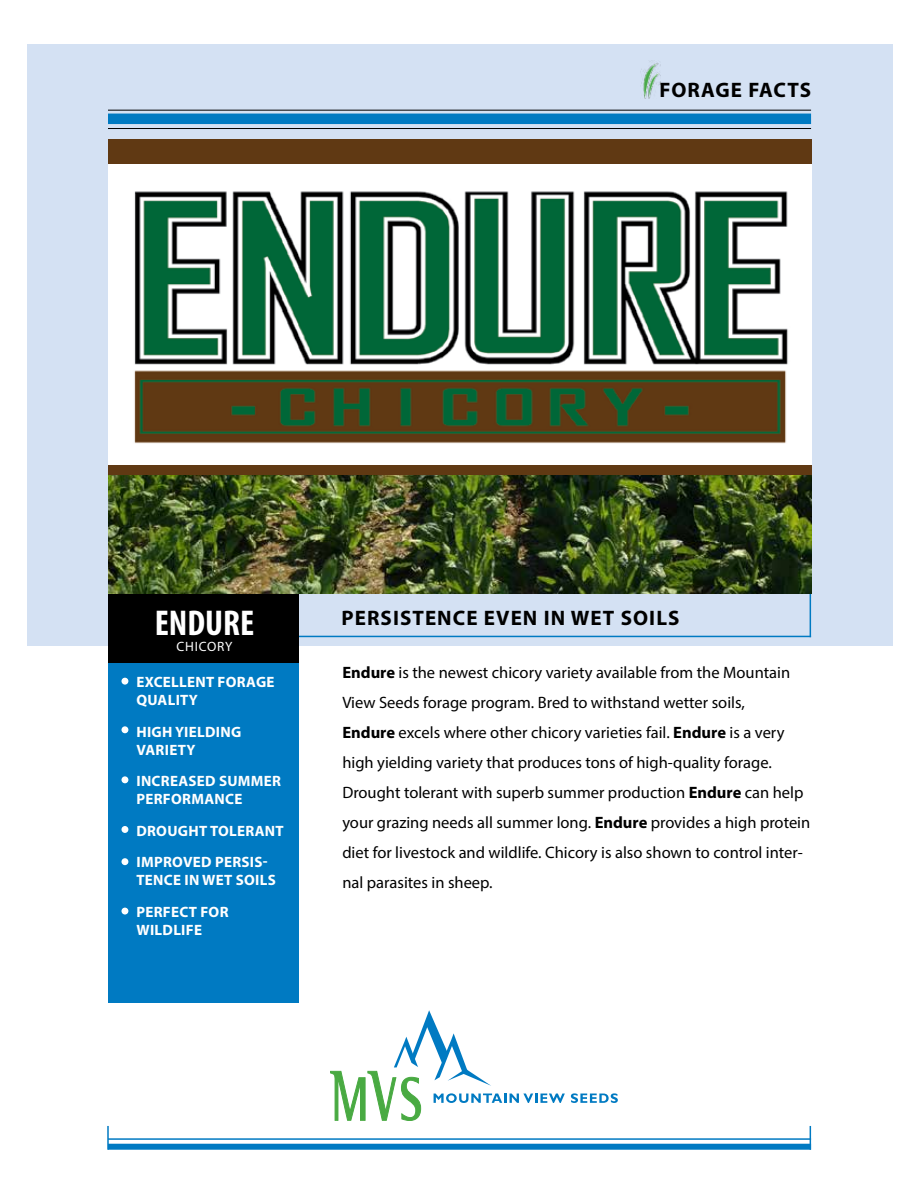
<style>
.page{position:relative;width:918px;height:1188px;background:#fff}
.page>*{position:absolute;margin:0;border:0;box-sizing:border-box;transform-origin:0 0}
.t1{font:700 condensed 36px "Myriad Pro";color:#fff}
.t2{font:700 21px "Myriad Pro";letter-spacing:.05em;color:#000}
.t3{font:16.5px/30px "Myriad Pro";color:#000}
.t4{font:700 15px/18px "Myriad Pro";letter-spacing:.02em;color:#fff}
.t5{font:13.5px "Myriad Pro";letter-spacing:.06em;color:#fff}
.s1{font-weight:700}
</style>
<div class="page">
<div style="left:27px;top:44px;width:865px;height:602px;background:#d4e1f3"></div>
<svg style="left:571px;top:1093px;width:47px;height:10px"></svg>
<svg style="left:330px;top:1010px;width:235px;height:111px"></svg>
<div style="left:108px;top:162px;width:703px;height:308px;background:#fff"></div>
<div style="left:108px;top:139px;width:703px;height:25px;background:#603913"></div>
<div style="left:108px;top:465px;width:703px;height:11px;background:#603913"></div>
<hr style="left:290px;top:636px;width:521px;height:1px;background:#007ac2">
<hr style="left:810px;top:590px;width:1px;height:47px;background:#007ac2">
<div style="left:108px;top:594px;width:190px;height:69px;background:#000"></div>
<div style="left:108px;top:663px;width:190px;height:339px;background:#007ac2"></div>
<hr style="left:108px;top:110px;width:703px;height:1px;background:#000">
<hr style="left:108px;top:128px;width:703px;height:1px;background:#000">
<div style="left:108px;top:114px;width:703px;height:10px;background:#007ac2"></div>
<img style="left:134px;top:191px;width:654px;height:253px">
<div style="left:108px;top:1144px;width:703px;height:6px;background:#007ac2"></div>
<hr style="left:108px;top:1138px;width:703px;height:2px;background:#007ac2">
<hr style="left:107px;top:1126px;width:2px;height:24px;background:#007ac2">
<svg style="left:810px;top:1126px;width:1px;height:24px"></svg>
<div style="left:122px;top:678px;width:6px;height:7px;border:2px solid #fff;border-radius:50%"></div>
<div style="left:122px;top:726px;width:6px;height:7px;border:2px solid #fff;border-radius:50%"></div>
<div style="left:122px;top:776px;width:6px;height:7px;border:2px solid #fff;border-radius:50%"></div>
<div style="left:122px;top:826px;width:6px;height:7px;border:2px solid #fff;border-radius:50%"></div>
<div style="left:122px;top:858px;width:6px;height:7px;border:2px solid #fff;border-radius:50%"></div>
<img style="left:641px;top:60px;width:19px;height:39px">
<img style="left:108px;top:475px;width:703px;height:119px">
<div style="left:122px;top:908px;width:6px;height:7px;border:2px solid #fff;border-radius:50%"></div>
<p class="t2" style="left:659px;top:76px;width:153px">FORAGE FACTS</p>
<h1 class="t1" style="left:155px;top:601px;width:101px">ENDURE</h1>
<p class="t5" style="left:177px;top:639px;width:57px">CHICORY</p>
<p class="t4" style="left:136px;top:672px;width:140px">EXCELLENT FORAGE<br>QUALITY</p>
<p class="t4" style="left:136px;top:722px;width:106px">HIGH YIELDING<br>VARIETY</p>
<p class="t4" style="left:136px;top:771px;width:146px">INCREASED SUMMER<br>PERFORMANCE</p>
<p class="t4" style="left:136px;top:814px;width:149px;line-height:31.5px">DROUGHT TOLERANT<br>IMPROVED PERSIS-</p>
<p class="t4" style="left:136px;top:864px;width:141px;line-height:31.5px">TENCE IN WET SOILS<br>PERFECT FOR</p>
<p class="t4" style="left:136px;top:920px;width:67px">WILDLIFE</p>
<p class="t2" style="left:342px;top:604px;width:339px">PERSISTENCE EVEN IN WET SOILS</p>
<p class="t3" style="left:342px;top:658px;width:469px"><span class="s1">Endure</span> is the newest chicory variety available from the Mountain View Seeds forage program. Bred to withstand wetter soils,<br><span class="s1">Endure</span> excels where other chicory varieties fail. <span class="s1">Endure</span> is a very high yielding variety that produces tons of high-quality forage.<br>Drought tolerant with superb summer production <span class="s1">Endure</span> can help your grazing needs all summer long. <span class="s1">Endure</span> provides a high protein diet for livestock and wildlife. Chicory is also shown to control inter&shy;nal parasites in sheep.</p>
</div>
